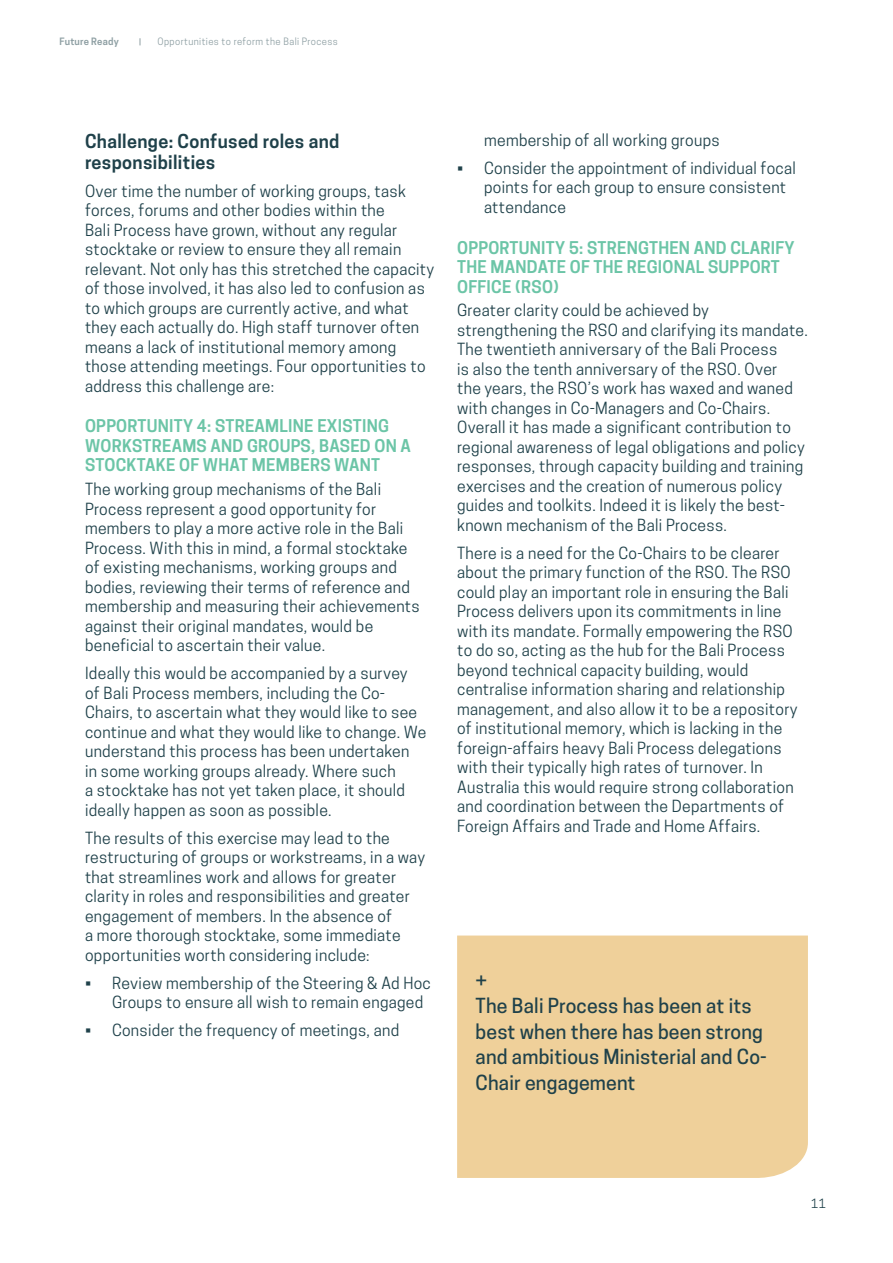
<style>
.page{position:relative;width:893px;height:1263px;background:#fff}
.page>*{position:absolute;margin:0;border:0;box-sizing:border-box;transform-origin:0 0}
.t1{font:500 19.5px/25.5px "Cooper Hewitt";letter-spacing:.01em;color:#1f414a}
.t2{font:600 18px/21px "Cooper Hewitt";letter-spacing:.02em;color:#1f414a}
.t3{font:600 16.5px/19.5px "Cooper Hewitt";letter-spacing:.015em;color:#6cc5a7}
.t4{font:15.75px/19.5px "Cooper Hewitt";letter-spacing:.02em;color:#1f414a}
.t5{font:12px "Cooper Hewitt";color:#1f414a}
.t6{font:9.6px "Cooper Hewitt";letter-spacing:.04em;color:#8fa0a4}
.t7{font:600 9.6px "Cooper Hewitt";letter-spacing:.02em;color:#8fa0a4}
</style>
<div class="page">
<div style="left:457px;top:935px;width:351px;height:243px;background:#efd09a"></div>
<p class="t7" style="left:60px;top:36px;width:61px">Future Ready</p>
<p class="t6" style="left:158px;top:36px;width:182px">Opportunities to reform the Bali Process</p>
<p class="t2" style="left:85px;top:130px;width:256px">Challenge: Confused roles and responsibilities</p>
<p class="t4" style="left:85px;top:181px;width:351px">Over time the number of working groups, task forces, forums and other bodies within the<br>Bali Process have grown, without any regular stocktake or review to ensure they all remain relevant. Not only has this stretched the capacity of those involved, it has also led to confusion as to which groups are currently active, and what they each actually do. High staff turnover often means a lack of institutional memory among those attending meetings. Four opportunities to address this challenge are:</p>
<p class="t3" style="left:85px;top:416px;width:327px">OPPORTUNITY 4: STREAMLINE EXISTING<br>WORKSTREAMS AND GROUPS, BASED ON A<br>STOCKTAKE OF WHAT MEMBERS WANT</p>
<p class="t4" style="left:85px;top:479px;width:336px">The working group mechanisms of the Bali Process represent a good opportunity for members to play a more active role in the Bali Process. With this in mind, a formal stocktake of existing mechanisms, working groups and bodies, reviewing their terms of reference and membership and measuring their achievements against their original mandates, would be beneficial to ascertain their value.</p>
<p class="t4" style="left:85px;top:663px;width:343px">Ideally this would be accompanied by a survey<br>of Bali Process members, including the Co-Chairs, to ascertain what they would like to see continue and what they would like to change. We understand this process has been undertaken<br>in some working groups already. Where such<br>a stocktake has not yet taken place, it should ideally happen as soon as possible.</p>
<p class="t4" style="left:85px;top:828px;width:341px">The results of this exercise may lead to the restructuring of groups or workstreams, in a way that streamlines work and allows for greater clarity in roles and responsibilities and greater engagement of members. In the absence of<br>a more thorough stocktake, some immediate opportunities worth considering include:</p>
<p class="t4" style="left:112px;top:973px;width:320px;text-indent:-27px">• Review membership of the Steering &amp; Ad Hoc<br>Groups to ensure all wish to remain engaged</p>
<p class="t4" style="left:85px;top:1020px;width:316px">• Consider the frequency of meetings, and</p>
<p class="t4" style="left:484px;top:130px;width:237px">membership of all working groups</p>
<p class="t4" style="left:484px;top:158px;width:313px;text-indent:-27px">• Consider the appointment of individual focal points for each group to ensure consistent attendance</p>
<p class="t3" style="left:457px;top:238px;width:339px">OPPORTUNITY 5: STRENGTHEN AND CLARIFY<br>THE MANDATE OF THE REGIONAL SUPPORT<br>OFFICE (RSO)</p>
<p class="t4" style="left:457px;top:301px;width:352px">Greater clarity could be achieved by strengthening the RSO and clarifying its mandate.<br>The twentieth anniversary of the Bali Process<br>is also the tenth anniversary of the RSO. Over<br>the years, the RSO’s work has waxed and waned with changes in Co-Managers and Co-Chairs.<br>Overall it has made a significant contribution to regional awareness of legal obligations and policy responses, through capacity building and training exercises and the creation of numerous policy guides and toolkits. Indeed it is likely the best&shy;known mechanism of the Bali Process.</p>
<p class="t4" style="left:457px;top:543px;width:342px">There is a need for the Co-Chairs to be clearer about the primary function of the RSO. The RSO could play an important role in ensuring the Bali Process delivers upon its commitments in line with its mandate. Formally empowering the RSO to do so, acting as the hub for the Bali Process beyond technical capacity building, would centralise information sharing and relationship management, and also allow it to be a repository of institutional memory, which is lacking in the foreign-affairs heavy Bali Process delegations with their typically high rates of turnover. In Australia this would require strong collaboration and coordination between the Departments of Foreign Affairs and Trade and Home Affairs.</p>
<p class="t1" style="left:476px;top:967px;width:293px">+<br>The Bali Process has been at its best when there has been strong and ambitious Ministerial and Co-<br>Chair engagement</p>
<p class="t5" style="left:811px;top:1197px;width:16px">11</p>
</div>
